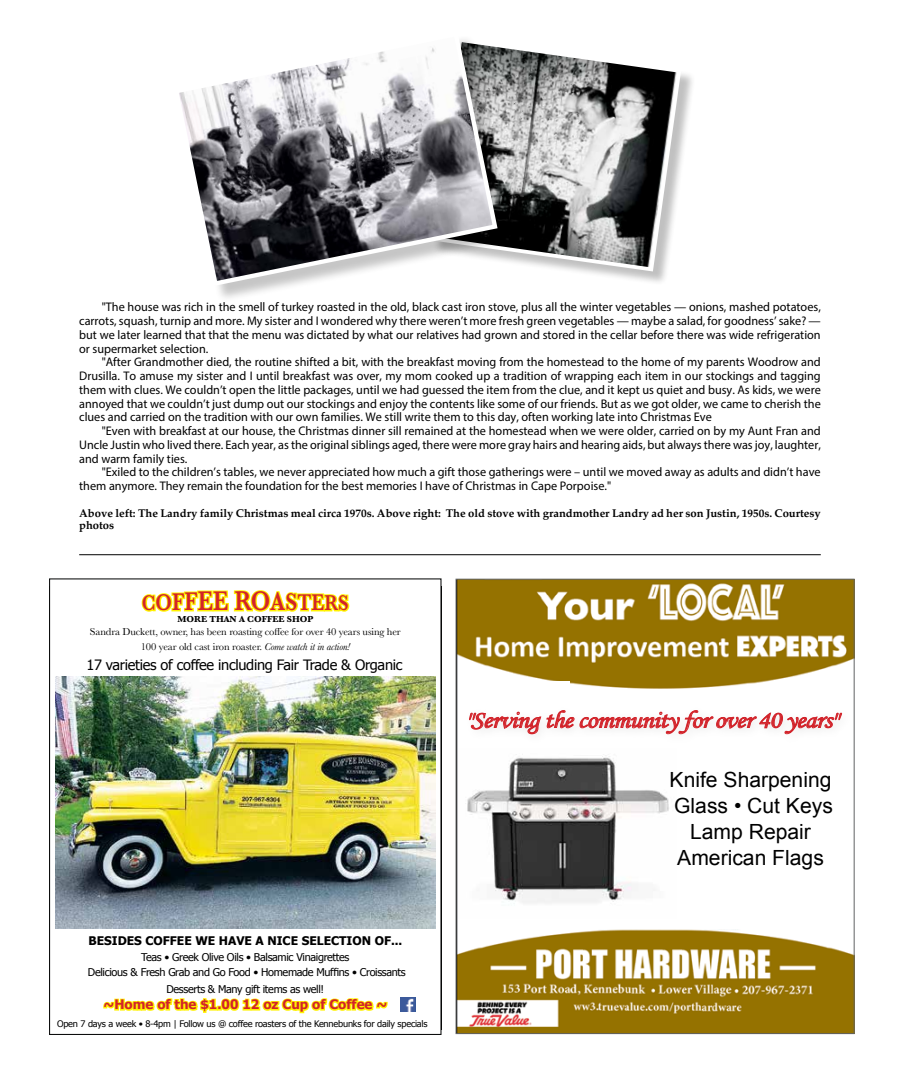
<style>
.page{position:relative;width:900px;height:1080px;background:#fff}
.page>*{position:absolute;margin:0;border:0;box-sizing:border-box;transform-origin:0 0}
.t1{font:600 28px "Baskerville";color:#d2232a;scale:.84 1}
.t2{font:24.38px "Monotype Corsiva";letter-spacing:-.02em;color:#d2232a;scale:1.11 1}
.t3{font:20.88px/26.2px "Arial";color:#000;text-align:center}
.t4{font:14.25px "Tahoma";letter-spacing:-.02em;color:#000}
.t5{font:700 13.12px "Tahoma";color:#d2232a}
.t6{font:12.5px/13.8px "Myriad Pro";color:#000;text-align:justify}
.t7{font:700 11.88px "Tahoma";color:#000}
.t8{font:700 11.25px/12.5px "Palatino";color:#000}
.t9{font:10.75px/15.5px "Tahoma";letter-spacing:-.03em;color:#000;text-align:center}
.t10{font:10.38px/14.2px "Baskerville";letter-spacing:-.01em;color:#000;text-align:center}
.t11{font:9px "Tahoma";letter-spacing:-.02em;color:#000}
.t12{font:700 9px "Baskerville";color:#000}
.s1{font-size:22.12px}
.s2{font-size:23.62px}
.s3{font-size:25.12px}
.s4{font-size:26.5px}
.s5{font-style:italic}
</style>
<div class="page">
<div style="left:432px;top:40px;width:264px;height:246px;background:#000;opacity:.25"></div>
<svg style="left:515px;top:40px;width:168px;height:234px"></svg>
<div style="left:177px;top:35px;width:338px;height:268px;background:#000;opacity:.23"></div>
<svg style="left:177px;top:35px;width:323px;height:254px"></svg>
<hr style="left:79px;top:554px;width:742px;height:1px;background:#000">
<svg style="left:55px;top:590px;width:381px;height:424px"></svg>
<img style="left:56px;top:676px;width:379px;height:253px">
<img style="left:458px;top:581px;width:395px;height:451px">
<div style="left:470px;top:693px;width:377px;height:236px;background:#fff"></div>
<div style="left:470px;top:682px;width:100px;height:30px;background:#fff"></div>
<img style="left:458px;top:748px;width:211px;height:171px">
<div style="left:463px;top:704px;width:391px;height:42px;background:#fff"></div>
<svg style="left:469px;top:710px;width:105px;height:24px"></svg>
<svg style="left:580px;top:710px;width:262px;height:24px"></svg>
<p class="t6" style="left:79px;top:300px;width:743px;text-indent:23px">"The house was rich in the smell of turkey roasted in the old, black cast iron stove, plus all the winter vegetables — onions, mashed potatoes, carrots, squash, turnip and more. My sister and I wondered why there weren’t more fresh green vegetables — maybe a salad, for goodness’ sake? — but we later learned that that the menu was dictated by what our relatives had grown and stored in the cellar before there was wide refrigeration or supermarket selection.</p>
<p class="t6" style="left:79px;top:355px;width:743px;text-indent:23px">"After Grandmother died, the routine shifted a bit, with the breakfast moving from the homestead to the home of my parents Woodrow and Drusilla. To amuse my sister and I until breakfast was over, my mom cooked up a tradition of wrapping each item in our stockings and tagging them with clues. We couldn’t open the little packages, until we had guessed the item from the clue, and it kept us quiet and busy. As kids, we were annoyed that we couldn’t just dump out our stockings and enjoy the contents like some of our friends. But as we got older, we came to cherish the clues and carried on the tradition with our own families. We still write them to this day, often working late into Christmas Eve</p>
<p class="t6" style="left:79px;top:424px;width:743px;text-indent:23px">"Even with breakfast at our house, the Christmas dinner sill remained at the homestead when we were older, carried on by my Aunt Fran and Uncle Justin who lived there. Each year, as the original siblings aged, there were more gray hairs and hearing aids, but always there was joy, laughter, and warm family ties.</p>
<p class="t6" style="left:79px;top:465px;width:743px;text-indent:23px">"Exiled to the children’s tables, we never appreciated how much a gift those gatherings were – until we moved away as adults and didn’t have them anymore. They remain the foundation for the best memories I have of Christmas in Cape Porpoise."</p>
<p class="t8" style="left:79px;top:506px;width:743px">Above left: The Landry family Christmas meal circa 1970s. Above right: The old stove with grandmother Landry ad her son Justin, 1950s. Courtesy photos</p>
<h1 class="t1" style="left:142px;top:581px;width:248px"><span class="s1">C</span><span class="s2">O</span><span class="s3">F</span><span class="s4">F</span>EE RO<span class="s4">A</span><span class="s3">S</span><span class="s2">TE</span><span class="s1">RS</span></h1>
<p class="t12" style="left:177px;top:613px;width:137px">MORE THAN A COFFEE SHOP</p>
<p class="t10" style="left:90px;top:625px;width:312px">Sandra Duckett, owner, has been roasting coffee for over 40 years using her<br>100 year old cast iron roaster. <span class="s5">Come watch it in action!</span></p>
<p class="t4" style="left:86px;top:655px;width:318px">17 varieties of coffee including Fair Trade &amp; Organic</p>
<p class="t7" style="left:88px;top:933px;width:316px">BESIDES COFFEE WE HAVE A NICE SELECTION OF...</p>
<p class="t9" style="left:88px;top:948px;width:319px">Teas • Greek Olive Oils • Balsamic Vinaigrettes<br>Delicious &amp; Fresh Grab and Go Food • Homemade Muffins • Croissants</p>
<p class="t9" style="left:167px;top:981px;width:159px">Desserts &amp; Many gift items as well!</p>
<p class="t5" style="left:104px;top:995px;width:285px">~Home of the $1.00 12 oz Cup of Coffee ~</p>
<p class="t11" style="left:57px;top:1018px;width:372px">Open 7 days a week • 8-4pm | Follow us @ coffee roasters of the Kennebunks for daily specials</p>
<h2 class="t2" style="left:465px;top:705px;width:337px">"Serving the community for over 40 years"</h2>
<h3 class="t3" style="left:670px;top:766px;width:165px">Knife Sharpening<br>Glass • Cut Keys<br>Lamp Repair<br>American Flags</h3>
</div>
